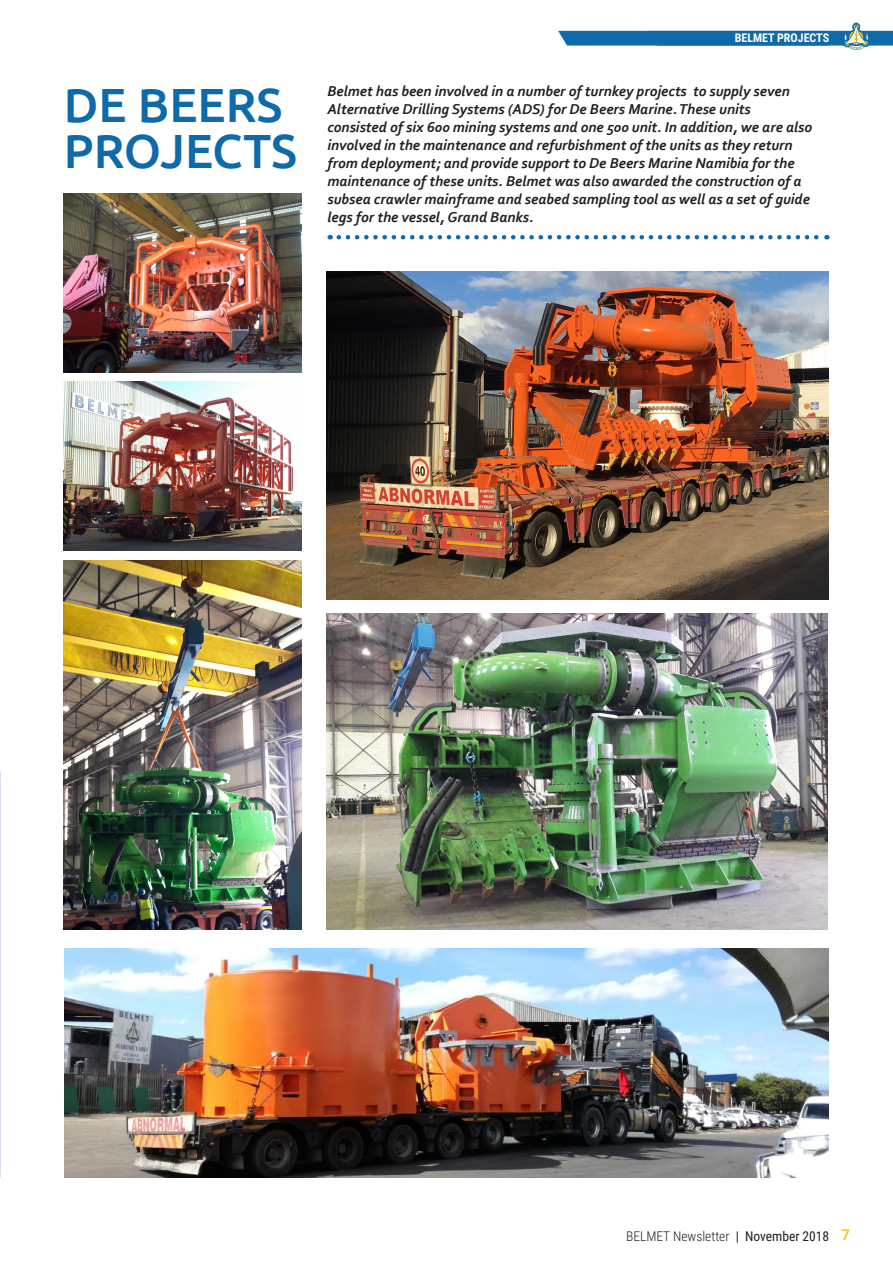
<style>
.page{position:relative;width:893px;height:1263px;background:#fff}
.page>*{position:absolute;margin:0;border:0;box-sizing:border-box;transform-origin:0 0}
.t1{font:500 48px "Ubuntu";color:#0e6aab}
.Blurb{font:italic 700 15px/18px "Corbel";color:#231f20}
.t2{font:300 13.5px "Roboto Condensed";color:#231f20}
.t3{font:700 12px "Roboto Condensed";color:#fff}
.s1{font-weight:400}
.s2{font-family:"Roboto";font-weight:700;font-size:15px;color:#fec12a}
</style>
<div class="page">
<svg style="left:558px;top:22px;width:335px;height:28px"></svg>
<svg style="left:339px;top:235px;width:488px;height:4px"></svg>
<img style="left:64px;top:382px;width:237px;height:169px">
<img style="left:64px;top:193px;width:237px;height:179px">
<img style="left:327px;top:272px;width:501px;height:328px">
<img style="left:327px;top:614px;width:500px;height:316px">
<img style="left:64px;top:560px;width:238px;height:370px">
<img style="left:64px;top:948px;width:765px;height:230px">
<p class="t1" style="left:64px;top:75px;width:220px">DE BEERS</p>
<p class="t1" style="left:64px;top:121px;width:235px">PROJECTS</p>
<p class="t3" style="left:735px;top:30px;width:96px">BELMET PROJECTS</p>
<p class="Blurb" style="left:327px;top:82px;width:486px">Belmet has been involved in a number of turnkey projects to supply seven Alternative Drilling Systems (ADS) for De Beers Marine. These units consisted of six 600 mining systems and one 500 unit. In addition, we are also involved in the maintenance and refurbishment of the units as they return from deployment; and provide support to De Beers Marine Namibia for the maintenance of these units. Belmet was also awarded the construction of a subsea crawler mainframe and seabed sampling tool as well as a set of guide legs for the vessel, Grand Banks.</p>
<p class="t2" style="left:626px;top:1227px;width:226px">BELMET Newsletter <span class="s1">| November 2018</span> <span class="s2">7</span></p>
</div>
